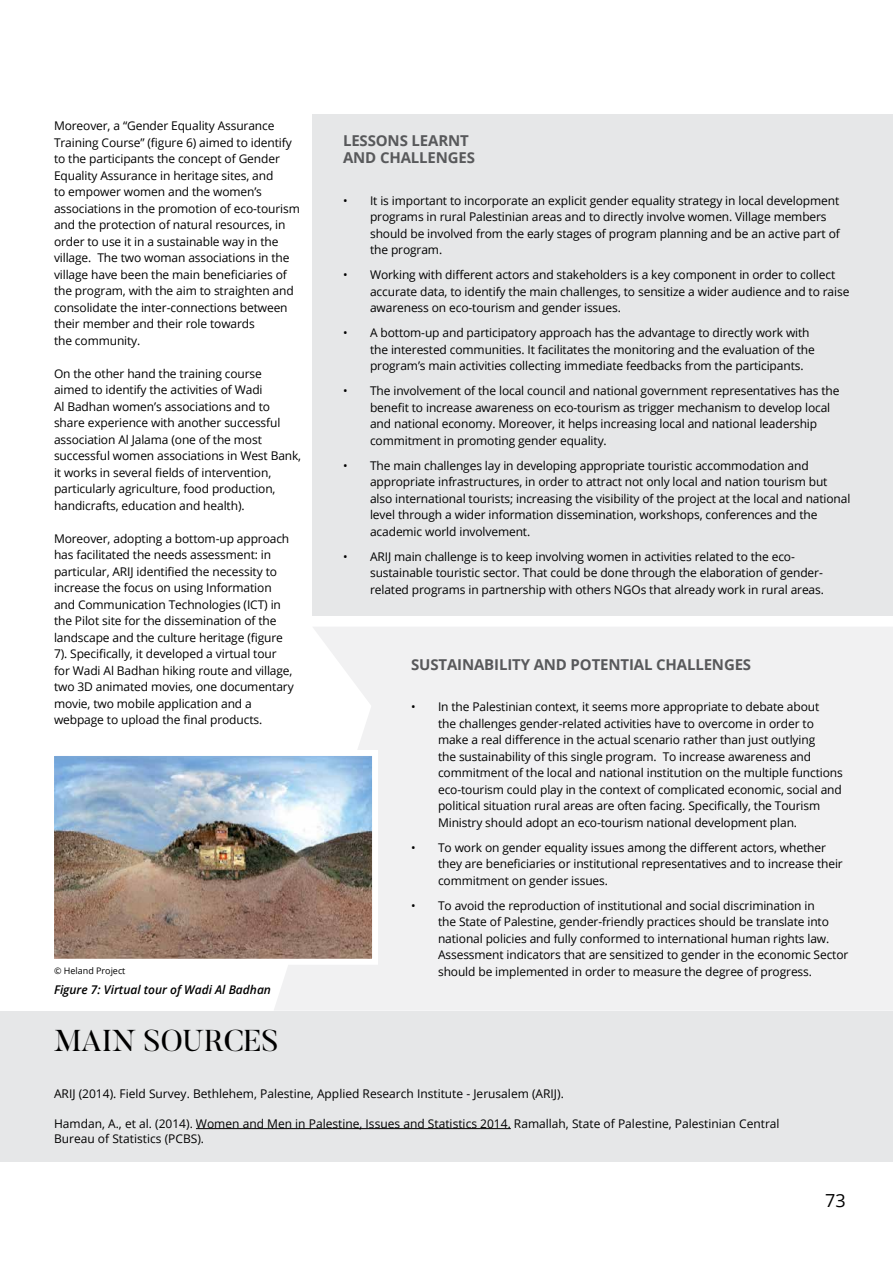
<style>
.page{position:relative;width:893px;height:1263px;background:#fff}
.page>*{position:absolute;margin:0;border:0;box-sizing:border-box;transform-origin:0 0}
.t1{font:30px "Butler";color:#000}
.t2{font:18px "Open Sans";color:#000}
.t3{font:700 15px/16.5px "Open Sans";letter-spacing:-.01em;color:#58595b}
.t4{font:12px/16.5px "Open Sans";letter-spacing:-.01em;color:#000}
.t5{font:italic 600 12px "Open Sans";color:#000}
.t6{font:9px "Open Sans";color:#000}
</style>
<div class="page">
<div style="left:274px;top:627px;width:619px;height:383px;background:#f1f1f2"></div>
<div style="left:0;top:1011px;width:893px;height:150px;background:#e6e7e8"></div>
<div style="left:312px;top:114px;width:581px;height:502px;background:#e6e7e8"></div>
<img style="left:55px;top:757px;width:316px;height:201px">
<div style="left:48px;top:750px;width:330px;height:215px;border:6px solid #fff"></div>
<hr style="left:196px;top:1128px;width:315px;height:1px;background:#000">
<p class="t4" style="left:54px;top:117px;width:247px">Moreover, a “Gender Equality Assurance Training Course” (figure 6) aimed to identify to the participants the concept of Gender Equality Assurance in heritage sites, and<br>to empower women and the women’s associations in the promotion of eco-tourism and the protection of natural resources, in order to use it in a sustainable way in the village. The two woman associations in the village have been the main beneficiaries of the program, with the aim to straighten and consolidate the inter-connections between their member and their role towards<br>the community.</p>
<p class="t4" style="left:54px;top:365px;width:249px">On the other hand the training course<br>aimed to identify the activities of Wadi<br>Al Badhan women’s associations and to share experience with another successful association Al Jalama (one of the most successful women associations in West Bank, it works in several fields of intervention, particularly agriculture, food production, handicrafts, education and health).</p>
<p class="t4" style="left:54px;top:530px;width:241px">Moreover, adopting a bottom-up approach has facilitated the needs assessment: in particular, ARIJ identified the necessity to increase the focus on using Information and Communication Technologies (ICT) in the Pilot site for the dissemination of the landscape and the culture heritage (figure 7). Specifically, it developed a virtual tour for Wadi Al Badhan hiking route and village, two 3D animated movies, one documentary movie, two mobile application and a webpage to upload the final products.</p>
<p class="t6" style="left:54px;top:964px;width:73px">© Heland Project</p>
<p class="t5" style="left:54px;top:981px;width:219px">Figure 7: Virtual tour of Wadi Al Badhan</p>
<p class="t3" style="left:343px;top:132px;width:116px">LESSONS LEARNT<br>AND</p>
<p class="t3" style="left:380px;top:149px;width:20px">CHALLEN</p>
<p class="t3" style="left:448px;top:149px;width:19px">GES</p>
<p class="t4" style="left:370px;top:192px;width:471px;text-indent:-27px">• It is important to incorporate an explicit gender equality strategy in local development programs in rural Palestinian areas and to directly involve women. Village members should be involved from the early stages of program planning and be an active part of the program.</p>
<p class="t4" style="left:370px;top:266px;width:481px;text-indent:-27px">• Working with different actors and stakeholders is a key component in order to collect accurate data, to identify the main challenges, to sensitize a wider audience and to raise awareness on eco-tourism and gender issues.</p>
<p class="t4" style="left:370px;top:324px;width:446px;text-indent:-27px">• A bottom-up and participatory approach has the advantage to directly work with the interested communities. It facilitates the monitoring and the evaluation of the program’s main activities collecting immediate feedbacks from the participants.</p>
<p class="t4" style="left:370px;top:382px;width:471px;text-indent:-27px">• The involvement of the local council and national government representatives has the benefit to increase awareness on eco-tourism as trigger mechanism to develop local and national economy. Moreover, it helps increasing local and national leadership commitment in promoting gender equality.</p>
<p class="t4" style="left:370px;top:457px;width:482px;text-indent:-27px">• The main challenges lay in developing appropriate touristic accommodation and appropriate infrastructures, in order to attract not only local and nation tourism but also international tourists; increasing the visibility of the project at the local and national level through a wider information dissemination, workshops, conferences and the academic world involvement.</p>
<p class="t4" style="left:370px;top:548px;width:455px;text-indent:-27px">• ARIJ main challenge is to keep involving women in activities related to the eco&shy;sustainable touristic sector. That could be done through the elaboration of gender&shy;related programs in partnership with others NGOs that already work in rural areas.</p>
<p class="t3" style="left:411px;top:655px;width:29px">SUSTAINABILIT</p>
<p class="t3" style="left:521px;top:655px;width:25px">Y AND</p>
<p class="t3" style="left:571px;top:655px;width:31px">POTENTIAL</p>
<p class="t3" style="left:656px;top:655px;width:20px">CHALLEN</p>
<p class="t3" style="left:724px;top:655px;width:19px">GES</p>
<p class="t4" style="left:438px;top:698px;width:406px;text-indent:-27px">• In the Palestinian context, it seems more appropriate to debate about<br>the challenges gender-related activities have to overcome in order to make a real difference in the actual scenario rather than just outlying<br>the sustainability of this single program. To increase awareness and commitment of the local and national institution on the multiple functions eco-tourism could play in the context of complicated economic, social and political situation rural areas are often facing. Specifically, the Tourism Ministry should adopt an eco-tourism national development plan.</p>
<p class="t4" style="left:438px;top:839px;width:406px;text-indent:-27px">• To work on gender equality issues among the different actors, whether they are beneficiaries or institutional representatives and to increase their commitment on gender issues.</p>
<p class="t4" style="left:438px;top:897px;width:412px;text-indent:-27px">• To avoid the reproduction of institutional and social discrimination in<br>the State of Palestine, gender-friendly practices should be translate into national policies and fully conformed to international human rights law.<br>Assessment indicators that are sensitized to gender in the economic Sector should be implemented in order to measure the degree of progress.</p>
<h1 class="t1" style="left:54px;top:1022px;width:20px">MAI</h1>
<h1 class="t1" style="left:112px;top:1022px;width:168px">N SOURCES</h1>
<p class="t4" style="left:54px;top:1085px;width:511px">ARIJ (2014). Field Survey. Bethlehem, Palestine, Applied Research Institute - Jerusalem (ARIJ).</p>
<p class="t4" style="left:54px;top:1115px;width:727px;line-height:15px">Hamdan, A., et al. (2014). Women and Men in Palestine, Issues and Statistics 2014. Ramallah, State of Palestine, Palestinian Central<br>Bureau of Statistics (PCBS).</p>
<h2 class="t2" style="left:825px;top:1188px;width:22px">73</h2>
</div>
